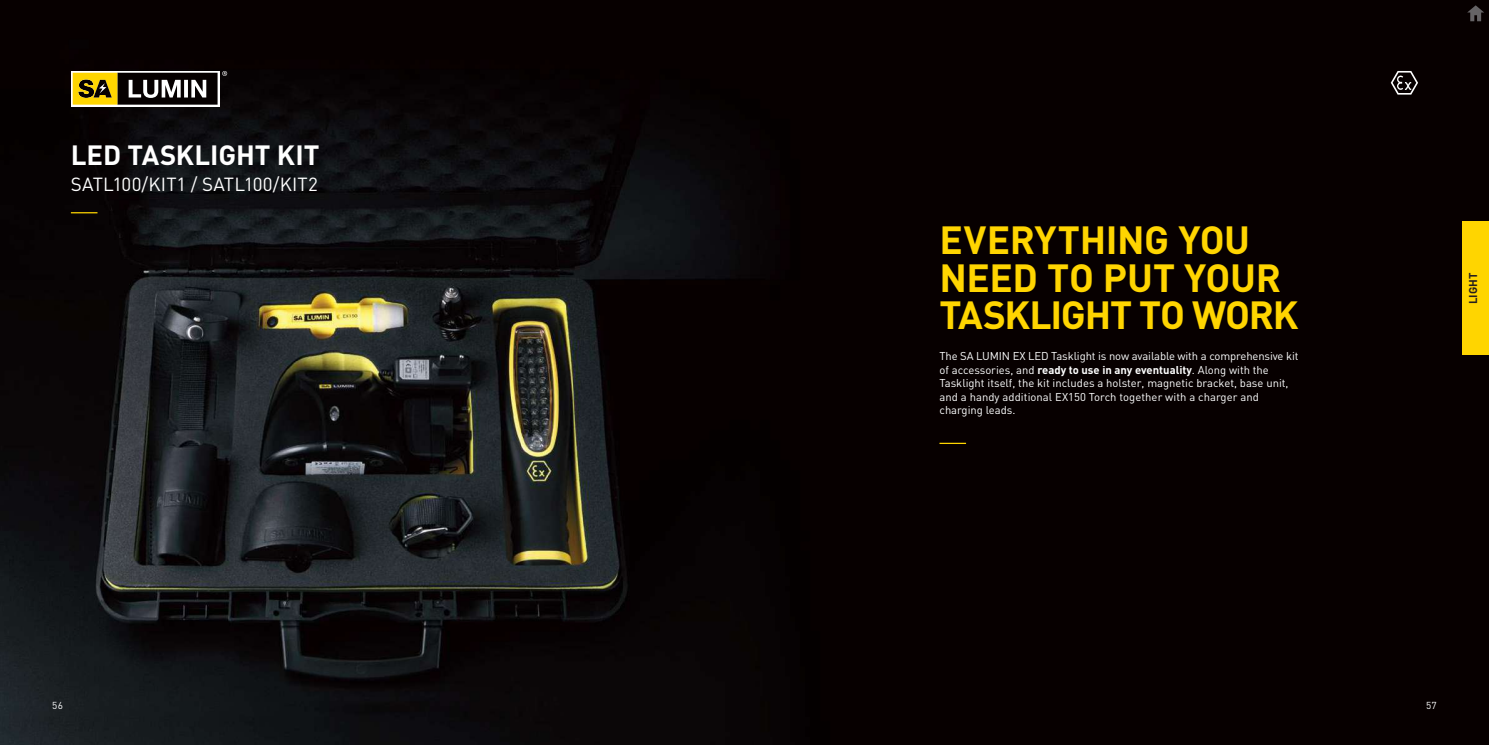
<style>
.page{position:relative;width:1489px;height:745px;background:#fff}
.page>*{position:absolute;margin:0;border:0;box-sizing:border-box;transform-origin:0 0}
.t1{font:700 38.75px/37.5px "DIN";letter-spacing:-.015em;color:#ffd500}
.t2{font:700 27.5px "DIN";letter-spacing:-.005em;color:#fff}
.t3{font:18.75px "DIN";letter-spacing:.005em;color:#fff}
.t4{font:11.25px/13.5px "DIN";color:#fff}
.t5{font:700 11.25px "DIN";letter-spacing:.015em;color:#241f1f}
.t6{font:10px "DIN";color:#fff}
.s1{font-weight:700}
</style>
<div class="page">
<img style="left:0;top:0;width:1488px;height:744px">
<div style="left:1462px;top:221px;width:26px;height:133px;background:#ffd500"></div>
<svg style="left:71px;top:212px;width:26px;height:1px"></svg>
<svg style="left:939px;top:442px;width:27px;height:1px"></svg>
<svg style="left:71px;top:71px;width:148px;height:35px"></svg>
<svg style="left:73px;top:71px;width:154px;height:34px;background:#6d6238"></svg>
<svg style="left:1390px;top:71px;width:27px;height:24px"></svg>
<svg style="left:1466px;top:5px;width:17px;height:16px"></svg>
<h2 class="t2" style="left:71px;top:137px;width:250px">LED TASKLIGHT KIT</h2>
<h3 class="t3" style="left:71px;top:172px;width:248px">SATL100/KIT1 / SATL100/KIT2</h3>
<h1 class="t1" style="left:939px;top:219px;width:361px">EVERYTHING YOU<br>NEED TO PUT YOUR<br>TASKLIGHT TO WORK</h1>
<p class="t4" style="left:939px;top:349px;width:360px">The SA LUMIN EX LED Tasklight is now available with a comprehensive kit of accessories, and <span class="s1">ready to use in any eventuality</span>. Along with the Tasklight itself, the kit includes a holster, magnetic bracket, base unit, and a handy additional EX150 Torch together with a charger and charging leads.</p>
<p class="t5" style="left:1465px;top:304px;width:33px;rotate:-90deg">LIGHT</p>
<p class="t6" style="left:52px;top:698px;width:12px">56</p>
<p class="t6" style="left:1425px;top:698px;width:12px">57</p>
</div>
